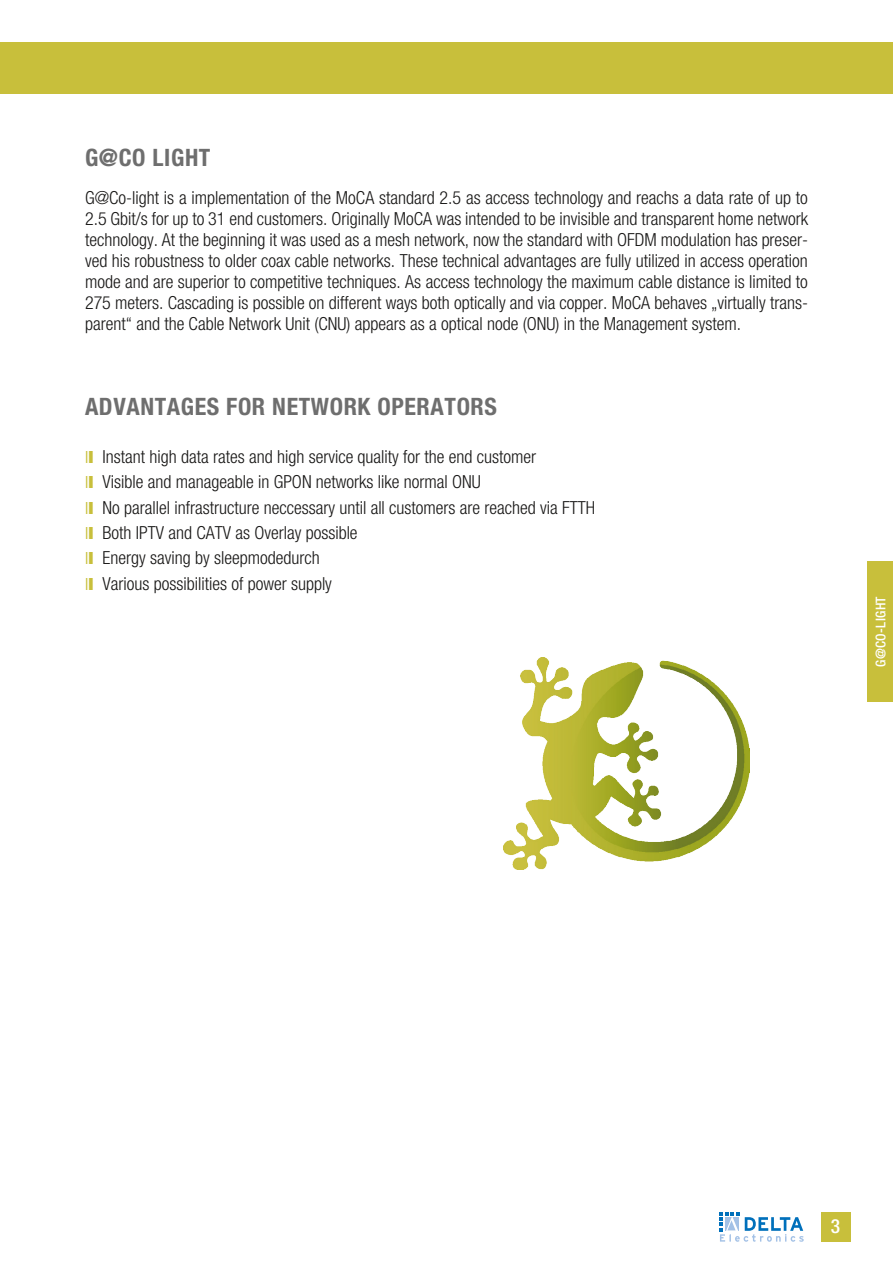
<style>
.page{position:relative;width:893px;height:1263px;background:#fff}
.page>*{position:absolute;margin:0;border:0;box-sizing:border-box;transform-origin:0 0}
.t1{font:700 condensed 24px "Helvetica Neue LT Std";letter-spacing:.025em;color:#6e6e6e}
.t2{font:500 condensed 19.5px "Helvetica Neue LT Std";color:#fff}
.t3{font:300 condensed 18px/21px "Helvetica Neue LT Std";color:#181716;text-align:justify}
.t4{font:500 condensed 13.5px "Helvetica Neue LT Std";letter-spacing:.025em;color:#fff}
.s1{color:#c8bf3b}
</style>
<div class="page">
<div style="left:0;top:43px;width:893px;height:51px;background:#c8bf3b"></div>
<div style="left:821px;top:1212px;width:29px;height:30px;background:#c8bf3b"></div>
<svg style="left:720px;top:1212px;width:84px;height:30px"></svg>
<div style="left:867px;top:561px;width:26px;height:141px;background:#c8bf3b"></div>
<img style="left:504px;top:657px;width:246px;height:212px">
<h1 class="t1" style="left:85px;top:143px;width:126px">G@CO LIGHT</h1>
<p class="t3" style="left:85px;top:187px;width:724px">G@Co-light is a implementation of the MoCA standard 2.5 as access technology and reachs a data rate of up to 2.5 Gbit/s for up to 31 end customers. Originally MoCA was intended to be invisible and transparent home network technology. At the beginning it was used as a mesh network, now the standard with OFDM modulation has preser&shy;ved his robustness to older coax cable networks. These technical advantages are fully utilized in access operation mode and are superior to competitive techniques. As access technology the maximum cable distance is limited to 275 meters. Cascading is possible on different ways both optically and via copper. MoCA behaves „virtually trans&shy;parent“ and the Cable Network Unit (CNU) appears as a optical node (ONU) in the Management system.</p>
<h1 class="t1" style="left:85px;top:392px;width:413px">ADVANTAGES FOR NETWORK OPERATORS</h1>
<p class="t3" style="left:85px;top:446px;width:453px"><span class="s1">★</span> Instant high data rates and high service quality for the end customer</p>
<p class="t3" style="left:85px;top:471px;width:397px"><span class="s1">★</span> Visible and manageable in GPON networks like normal ONU</p>
<p class="t3" style="left:85px;top:497px;width:512px"><span class="s1">★</span> No parallel infrastructure neccessary until all customers are reached via FTTH</p>
<p class="t3" style="left:85px;top:522px;width:274px"><span class="s1">★</span> Both IPTV and CATV as Overlay possible</p>
<p class="t3" style="left:85px;top:547px;width:236px"><span class="s1">★</span> Energy saving by sleepmodedurch</p>
<p class="t3" style="left:85px;top:572px;width:248px"><span class="s1">★</span> Various possibilities of power supply</p>
<p class="t4" style="left:873px;top:667px;width:72px;rotate:-90deg">G@Co-light</p>
<p class="t2" style="left:831px;top:1215px;width:11px">3</p>
</div>
